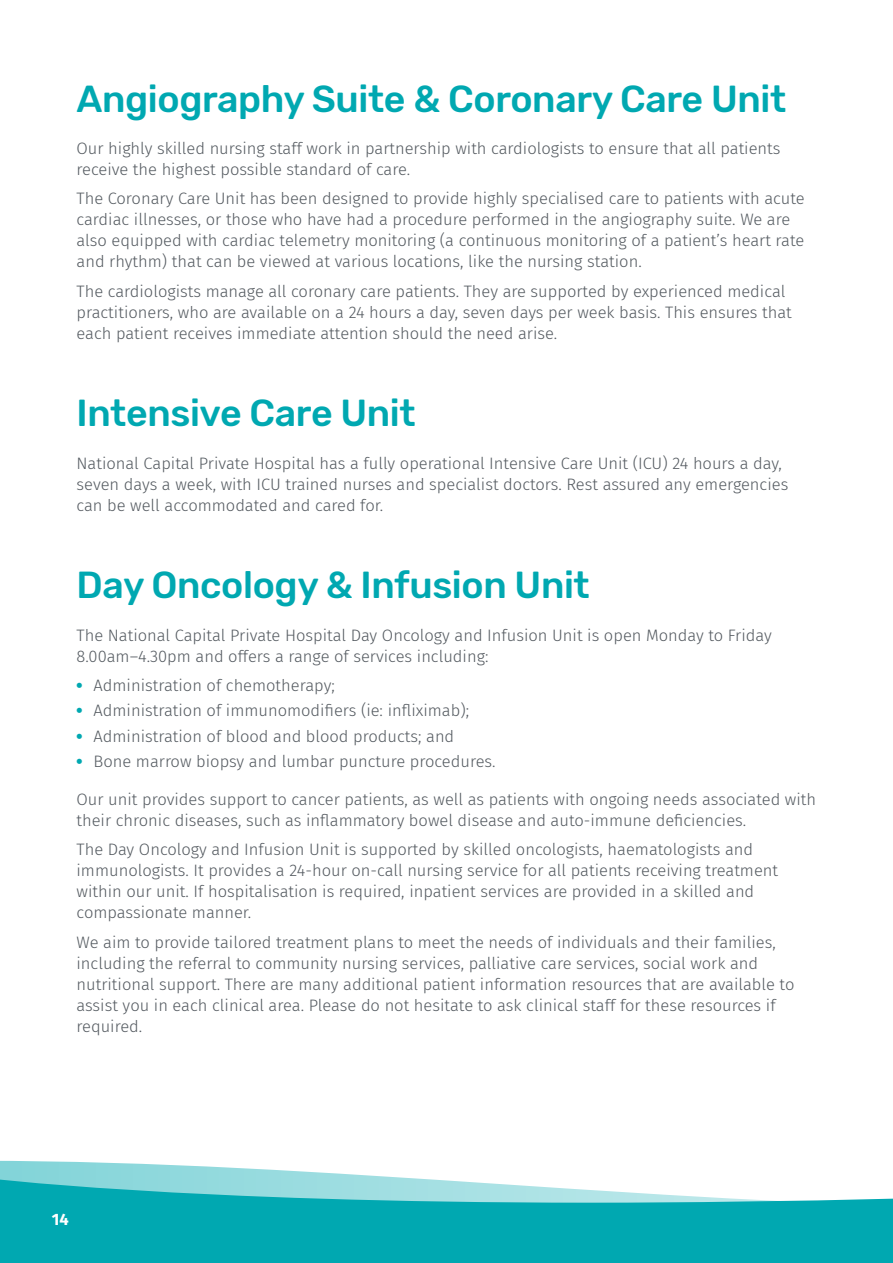
<style>
.page{position:relative;width:893px;height:1263px;background:#fff}
.page>*{position:absolute;margin:0;border:0;box-sizing:border-box;transform-origin:0 0}
.t1{font:500 37.5px "Rubik";letter-spacing:-.01em;color:#00a8b1}
.t2{font:300 16.5px/21px "Fira Sans";color:#53595f}
.t3{font:700 16.5px "Fira Sans";color:#fff}
.s1{font-weight:900;color:#00a8b1}
</style>
<div class="page">
<svg style="left:0;top:1161px;width:391px;height:16px"></svg>
<svg style="left:0;top:1177px;width:893px;height:86px;background:#2eb7bf"></svg>
<h1 class="t1" style="left:77px;top:77px;width:711px">Angiography Suite &amp; Coronary Care Unit</h1>
<p class="t2" style="left:77px;top:138px;width:705px">Our highly skilled nursing staff work in partnership with cardiologists to ensure that all patients receive the highest possible standard of care.</p>
<p class="t2" style="left:77px;top:188px;width:730px">The Coronary Care Unit has been designed to provide highly specialised care to patients with acute cardiac illnesses, or those who have had a procedure performed in the angiography suite. We are also equipped with cardiac telemetry monitoring (a continuous monitoring of a patient’s heart rate and rhythm) that can be viewed at various locations, like the nursing station.</p>
<p class="t2" style="left:77px;top:281px;width:717px">The cardiologists manage all coronary care patients. They are supported by experienced medical practitioners, who are available on a 24 hours a day, seven days per week basis. This ensures that each patient receives immediate attention should the need arise.</p>
<h1 class="t1" style="left:77px;top:392px;width:341px">Intensive Care Unit</h1>
<p class="t2" style="left:77px;top:452px;width:713px">National Capital Private Hospital has a fully operational Intensive Care Unit (ICU) 24 hours a day, seven days a week, with ICU trained nurses and specialist doctors. Rest assured any emergencies can be well accommodated and cared for.</p>
<h1 class="t1" style="left:77px;top:564px;width:515px">Day Oncology &amp; Infusion Unit</h1>
<p class="t2" style="left:77px;top:624px;width:697px">The National Capital Private Hospital Day Oncology and Infusion Unit is open Monday to Friday<br>8.00am–4.30pm and offers a range of services including:</p>
<p class="t2" style="left:77px;top:675px;width:260px"><span class="s1">•</span> Administration of chemotherapy;</p>
<p class="t2" style="left:77px;top:700px;width:394px"><span class="s1">•</span> Administration of immunomodifiers (ie: infliximab);</p>
<p class="t2" style="left:77px;top:725px;width:379px"><span class="s1">•</span> Administration of blood and blood products; and</p>
<p class="t2" style="left:77px;top:750px;width:421px"><span class="s1">•</span> Bone marrow biopsy and lumbar puncture procedures.</p>
<p class="t2" style="left:77px;top:788px;width:741px">Our unit provides support to cancer patients, as well as patients with ongoing needs associated with their chronic diseases, such as inflammatory bowel disease and auto-immune deficiencies.</p>
<p class="t2" style="left:77px;top:839px;width:703px">The Day Oncology and Infusion Unit is supported by skilled oncologists, haematologists and immunologists. It provides a 24-hour on-call nursing service for all patients receiving treatment within our unit. If hospitalisation is required, inpatient services are provided in a skilled and compassionate manner.</p>
<p class="t2" style="left:77px;top:931px;width:719px">We aim to provide tailored treatment plans to meet the needs of individuals and their families, including the referral to community nursing services, palliative care services, social work and nutritional support. There are many additional patient information resources that are available to assist you in each clinical area. Please do not hesitate to ask clinical staff for these resources if required.</p>
<p class="t3" style="left:52px;top:1205px;width:18px">14</p>
</div>
